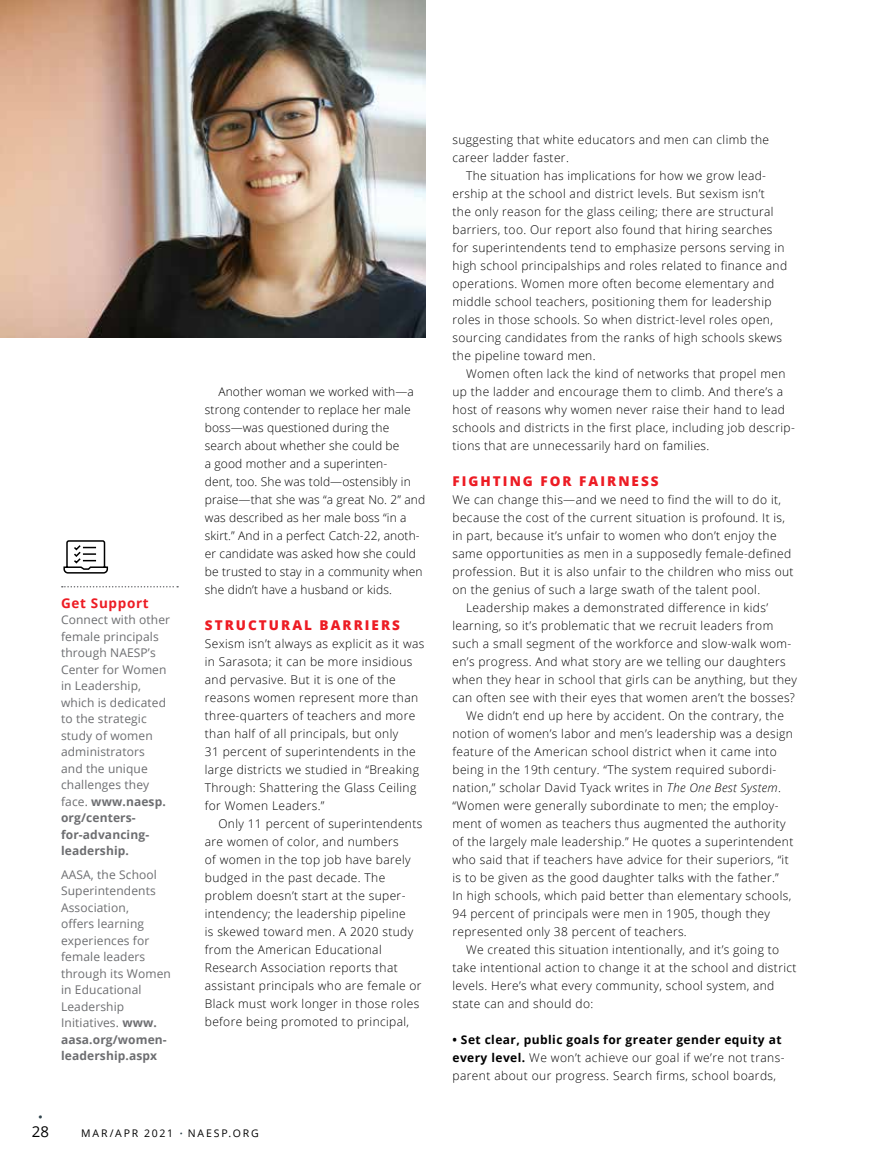
<style>
.page{position:relative;width:878px;height:1175px;background:#fff}
.page>*{position:absolute;margin:0;border:0;box-sizing:border-box;transform-origin:0 0}
.t1{font:300 18px "Merriweather";color:#31444d}
.t2{font:15px "Open Sans";color:#000}
.t3{font:800 13.5px "Open Sans";letter-spacing:.15em;color:#ed1c24}
.t4{font:700 13.5px "Open Sans";letter-spacing:.05em;color:#ed1c24}
.t5{font:300 12px/18px "Open Sans";letter-spacing:.03em;color:#000}
.t6{font:12px/16.5px "Open Sans";letter-spacing:.01em;color:#6d6e71}
.t7{font:300 12px/18px "Open Sans";letter-spacing:.01em;color:#000}
.t8{font:10.5px "Open Sans";letter-spacing:.175em;color:#000}
.s1{font-weight:700}
.s2{font-family:"Merriweather";font-weight:300;color:#31444d}
.s3{font-style:italic}
</style>
<div class="page">
<img style="left:0;top:0;width:425px;height:338px">
<svg style="left:62px;top:586px;width:116px;height:1px"></svg>
<svg style="left:63px;top:540px;width:46px;height:34px"></svg>
<p class="t4" style="left:61px;top:593px;width:89px">Get Support</p>
<p class="t6" style="left:61px;top:611px;width:110px">Connect with other female principals through NAESP’s<br>Center for Women in Leadership, which is dedicated to the strategic study of women administrators<br>and the unique challenges they face. <span class="s1">www.naesp. org/centers&shy;for-advancing&shy;leadership.</span></p>
<p class="t6" style="left:61px;top:865px;width:111px">AASA, the School<br>Superintendents<br>Association,<br>offers learning experiences for female leaders through its Women in Educational<br>Leadership<br>Initiatives. <span class="s1">www. aasa.org/women&shy;leadership.aspx</span></p>
<p class="t7" style="left:205px;top:382px;width:222px;text-indent:14px">Another woman we worked with—a strong contender to replace her male boss—was questioned during the search about whether she could be<br>a good mother and a superinten-<br>dent, too. She was told—ostensibly in praise—that she was “a great No. 2” and was described as her male boss “in a skirt.” And in a perfect Catch-22, anoth&shy;er candidate was asked how she could be trusted to stay in a community when she didn’t have a husband or kids.</p>
<p class="t3" style="left:205px;top:615px;width:197px">STRUCTURAL BARRIERS</p>
<p class="t5" style="left:205px;top:634px;width:221px">Sexism isn’t always as explicit as it was in Sarasota; it can be more insidious and pervasive. But it is one of the reasons women represent more than three-quarters of teachers and more than half of all principals, but only<br>31 percent of superintendents in the large districts we studied in “Breaking Through: Shattering the Glass Ceiling for Women Leaders.”</p>
<p class="t5" style="left:205px;top:814px;width:219px;text-indent:14px">Only 11 percent of superintendents are women of color, and numbers<br>of women in the top job have barely budged in the past decade. The problem doesn’t start at the super&shy;intendency; the leadership pipeline<br>is skewed toward men. A 2020 study from the American Educational Research Association reports that assistant principals who are female or Black must work longer in those roles before being promoted to principal,</p>
<h1 class="t1" style="left:37px;top:1104px;width:9px">•</h1>
<p class="t2" style="left:32px;top:1121px;width:19px">28</p>
<p class="t8" style="left:81px;top:1125px;width:179px">MAR/APR 2021 <span class="s2">•</span> NAESP.ORG</p>
<p class="t5" style="left:452px;top:130px;width:318px">suggesting that white educators and men can climb the career ladder faster.</p>
<p class="t5" style="left:452px;top:166px;width:336px;text-indent:14px">The situation has implications for how we grow lead&shy;ership at the school and district levels. But sexism isn’t<br>the only reason for the glass ceiling; there are structural barriers, too. Our report also found that hiring searches for superintendents tend to emphasize persons serving in high school principalships and roles related to finance and operations. Women more often become elementary and middle school teachers, positioning them for leadership roles in those schools. So when district-level roles open, sourcing candidates from the ranks of high schools skews the pipeline toward men.</p>
<p class="t5" style="left:452px;top:364px;width:344px;text-indent:14px">Women often lack the kind of networks that propel men up the ladder and encourage them to climb. And there’s a host of reasons why women never raise their hand to lead schools and districts in the first place, including job descrip&shy;tions that are unnecessarily hard on families.</p>
<p class="t3" style="left:452px;top:471px;width:208px">FIGHTING FOR FAIRNESS</p>
<p class="t5" style="left:452px;top:490px;width:330px">We can change this—and we need to find the will to do it,</p>
<p class="t5" style="left:452px;top:508px;width:334px">because the cost of the current situation is profound. It is,</p>
<p class="t5" style="left:452px;top:526px;width:325px">in part, because it’s unfair to women who don’t enjoy the</p>
<p class="t5" style="left:452px;top:544px;width:340px">same opportunities as men in a supposedly female-defined</p>
<p class="t5" style="left:452px;top:562px;width:342px">profession. But it is also unfair to the children who miss out</p>
<p class="t5" style="left:452px;top:580px;width:309px">on the genius of such a large swath of the talent pool.</p>
<p class="t5" style="left:466px;top:598px;width:303px">Leadership makes a demonstrated difference in kids’</p>
<p class="t5" style="left:452px;top:616px;width:322px">learning, so it’s problematic that we recruit leaders from</p>
<p class="t5" style="left:452px;top:634px;width:340px">such a small segment of the workforce and slow-walk wom-</p>
<p class="t5" style="left:452px;top:652px;width:334px">en’s progress. And what story are we telling our daughters</p>
<p class="t5" style="left:452px;top:670px;width:346px">when they hear in school that girls can be anything, but they</p>
<p class="t5" style="left:452px;top:688px;width:344px">can often see with their eyes that women aren’t the bosses?</p>
<p class="t5" style="left:466px;top:706px;width:319px">We didn’t end up here by accident. On the contrary, the</p>
<p class="t5" style="left:452px;top:724px;width:342px">notion of women’s labor and men’s leadership was a design</p>
<p class="t5" style="left:452px;top:742px;width:326px">feature of the American school district when it came into</p>
<p class="t5" style="left:452px;top:760px;width:325px">being in the 19th century. “The system required subordi-</p>
<p class="t5" style="left:452px;top:778px;width:330px">nation,” scholar David Tyack writes in <span class="s3">The One Best System</span>.</p>
<p class="t5" style="left:452px;top:796px;width:327px">“Women were generally subordinate to men; the employ-</p>
<p class="t5" style="left:452px;top:814px;width:335px">ment of women as teachers thus augmented the authority</p>
<p class="t5" style="left:452px;top:832px;width:342px">of the largely male leadership.” He quotes a superintendent</p>
<p class="t5" style="left:452px;top:850px;width:338px">who said that if teachers have advice for their superiors, “it</p>
<p class="t5" style="left:452px;top:868px;width:328px">is to be given as the good daughter talks with the father.”</p>
<p class="t5" style="left:452px;top:886px;width:340px">In high schools, which paid better than elementary schools,</p>
<p class="t5" style="left:452px;top:904px;width:319px">94 percent of principals were men in 1905, though they</p>
<p class="t5" style="left:452px;top:922px;width:236px">represented only 38 percent of teachers.</p>
<p class="t5" style="left:466px;top:940px;width:315px">We created this situation intentionally, and it’s going to</p>
<p class="t5" style="left:452px;top:958px;width:345px">take intentional action to change it at the school and district</p>
<p class="t5" style="left:452px;top:976px;width:323px">levels. Here’s what every community, school system, and</p>
<p class="t5" style="left:452px;top:994px;width:142px">state can and should do:</p>
<p class="t5" style="left:452px;top:1030px;width:334px"><span class="s1">• Set clear, public goals for greater gender equity at every level.</span> We won’t achieve our goal if we’re not trans&shy;parent about our progress. Search firms, school boards,</p>
</div>
